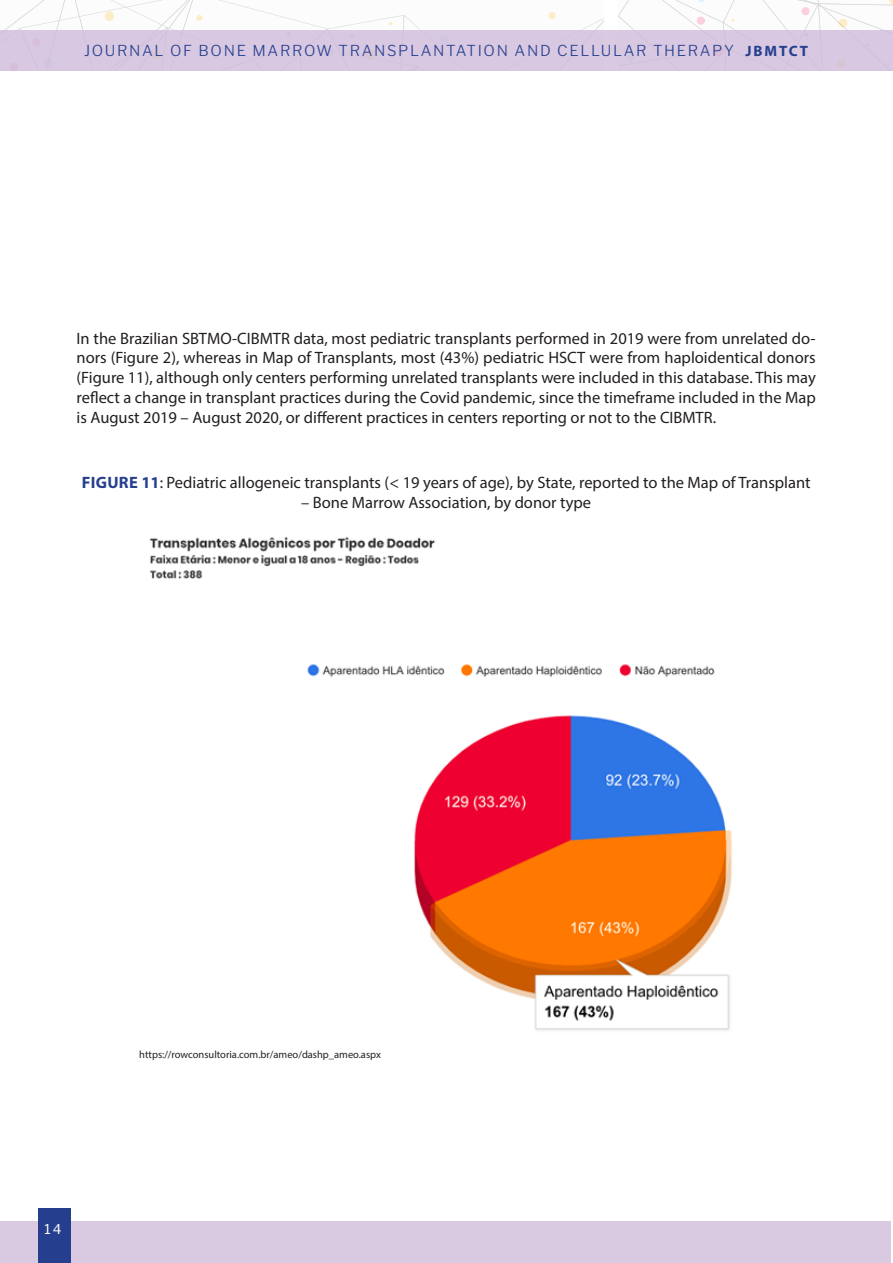
<style>
.page{position:relative;width:893px;height:1263px;background:#fff}
.page>*{position:absolute;margin:0;border:0;box-sizing:border-box;transform-origin:0 0}
.TEXTO_PRINCIPAL{font:16.5px/19.8px "Myriad Pro";color:#231f20;text-align:justify}
.t1{font:300 15px "Libre Franklin";letter-spacing:.11em;color:#253f8e}
.t2{font:13.5px "Libre Franklin";color:#fff}
.TEXTO_PRINCIPAL-2{font:10.5px "Myriad Pro";color:#231f20}
.s1{font-family:"Myriad Pro";font-weight:700}
.s2{font-weight:700;color:#253f8e}
</style>
<div class="page">
<svg style="left:5px;top:0;width:599px;height:30px"></svg>
<svg style="left:618px;top:0;width:275px;height:30px"></svg>
<div style="left:0;top:30px;width:893px;height:40px;background:#d8c8e1"></div>
<div style="left:0;top:1221px;width:891px;height:42px;background:#d9c9e1"></div>
<div style="left:38px;top:1208px;width:32px;height:55px;background:#253f8e"></div>
<img style="left:149px;top:536px;width:583px;height:495px">
<p class="t1" style="left:84px;top:42px;width:725px">JOURNAL OF BONE MARROW TRANSPLANTATION AND CELLULAR THERAPY <span class="s1">JBMTCT</span></p>
<p class="TEXTO_PRINCIPAL" style="left:77px;top:328px;width:741px">In the Brazilian SBTMO-CIBMTR data, most pediatric transplants performed in 2019 were from unrelated do&shy;nors (Figure 2), whereas in Map of Transplants, most (43%) pediatric HSCT were from haploidentical donors (Figure 11), although only centers performing unrelated transplants were included in this database. This may reflect a change in transplant practices during the Covid pandemic, since the timeframe included in the Map is August 2019 – August 2020, or different practices in centers reporting or not to the CIBMTR.</p>
<p class="TEXTO_PRINCIPAL" style="left:82px;top:472px;width:730px"><span class="s2">FIGURE 11</span>: Pediatric allogeneic transplants (&lt; 19 years of age), by State, reported to the Map of Transplant</p>
<p class="TEXTO_PRINCIPAL" style="left:301px;top:492px;width:292px">– Bone Marrow Association, by donor type</p>
<p class="t2" style="left:45px;top:1221px;width:18px">14</p>
<p class="TEXTO_PRINCIPAL-2" style="left:139px;top:1048px;width:243px">https://rowconsultoria.com.br/ameo/dashp_ameo.aspx</p>
</div>
